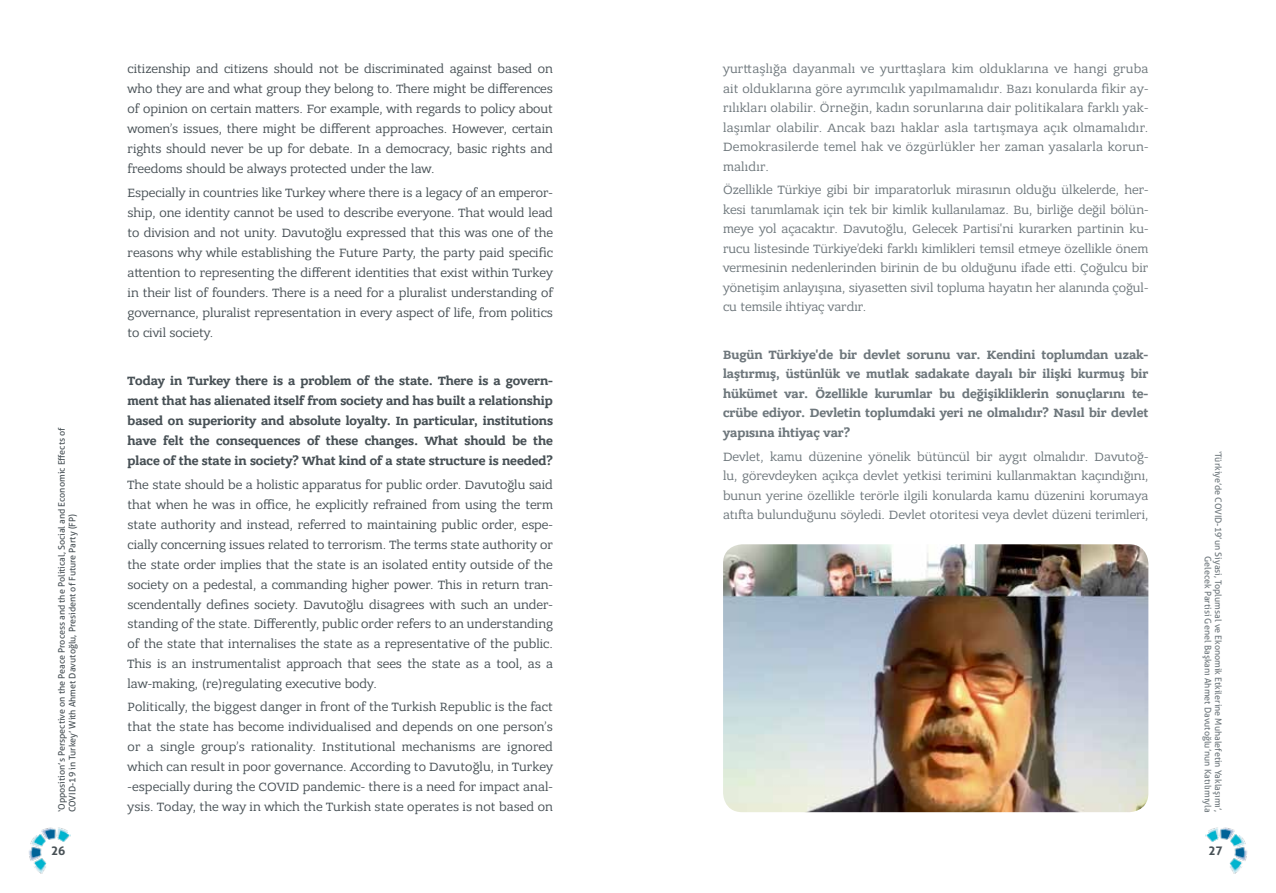
<style>
.page{position:relative;width:1276px;height:893px;background:#fff}
.page>*{position:absolute;margin:0;border:0;box-sizing:border-box;transform-origin:0 0}
.t1{font:12.75px/20px "Bandera Pro";color:#485156;text-align:justify}
.t2{font:12.75px/19.5px "Bandera Pro";color:#6e777c;text-align:justify}
.t3{font:700 12.75px/20px "Bandera Pro";color:#485156;text-align:justify}
.t4{font:700 12.75px/19.5px "Bandera Pro";color:#6e777c;text-align:justify}
.t5{font:700 12px "Aller";color:#485156}
.t6{font:9px/10.5px "Aller";color:#485156}
.t7{font:9px/10.5px "Aller";color:#6e777c;text-align:right}
</style>
<div class="page">
<img style="left:29px;top:827px;width:42px;height:47px">
<img style="left:1205px;top:827px;width:42px;height:47px">
<img style="left:723px;top:544px;width:425px;height:268px">
<p class="t6" style="left:56px;top:812px;width:386px;rotate:-90deg">‘Opposition’s Perspective on the Peace Process and the Political, Social and Economic Effects of<br>COVID-19 in Turkey’ With Ahmet Davutoğlu, President of Future Party (FP)</p>
<p class="t1" style="left:128px;top:59px;width:427px">citizenship and citizens should not be discriminated against based on who they are and what group they belong to. There might be differences of opinion on certain matters. For example, with regards to policy about women’s issues, there might be different approaches. However, certain rights should never be up for debate. In a democracy, basic rights and freedoms should be always protected under the law.</p>
<p class="t1" style="left:128px;top:183px;width:427px">Especially in countries like Turkey where there is a legacy of an emperor&shy;ship, one identity cannot be used to describe everyone. That would lead to division and not unity. Davutoğlu expressed that this was one of the reasons why while establishing the Future Party, the party paid specific attention to representing the different identities that exist within Turkey in their list of founders. There is a need for a pluralist understanding of governance, pluralist representation in every aspect of life, from politics to civil society.</p>
<p class="t3" style="left:128px;top:371px;width:427px">Today in Turkey there is a problem of the state. There is a govern&shy;ment that has alienated itself from society and has built a relationship based on superiority and absolute loyalty. In particular, institutions have felt the consequences of these changes. What should be the place of the state in society? What kind of a state structure is needed?</p>
<p class="t1" style="left:128px;top:475px;width:427px">The state should be a holistic apparatus for public order. Davutoğlu said that when he was in office, he explicitly refrained from using the term state authority and instead, referred to maintaining public order, espe&shy;cially concerning issues related to terrorism. The terms state authority or the state order implies that the state is an isolated entity outside of the society on a pedestal, a commanding higher power. This in return tran&shy;scendentally defines society. Davutoğlu disagrees with such an under&shy;standing of the state. Differently, public order refers to an understanding of the state that internalises the state as a representative of the public.<br>This is an instrumentalist approach that sees the state as a tool, as a law-making, (re)regulating executive body.</p>
<p class="t1" style="left:128px;top:697px;width:427px">Politically, the biggest danger in front of the Turkish Republic is the fact that the state has become individualised and depends on one person’s or a single group’s rationality. Institutional mechanisms are ignored which can result in poor governance. According to Davutoğlu, in Turkey -especially during the COVID pandemic- there is a need for impact anal&shy;ysis. Today, the way in which the Turkish state operates is not based on</p>
<p class="t2" style="left:723px;top:59px;width:427px">yurttaşlığa dayanmalı ve yurttaşlara kim olduklarına ve hangi gruba ait olduklarına göre ayrımcılık yapılmamalıdır. Bazı konularda fikir ay&shy;rılıkları olabilir. Örneğin, kadın sorunlarına dair politikalara farklı yak&shy;laşımlar olabilir. Ancak bazı haklar asla tartışmaya açık olmamalıdır.<br>Demokrasilerde temel hak ve özgürlükler her zaman yasalarla korun&shy;malıdır.</p>
<p class="t2" style="left:723px;top:181px;width:427px">Özellikle Türkiye gibi bir imparatorluk mirasının olduğu ülkelerde, her&shy;kesi tanımlamak için tek bir kimlik kullanılamaz. Bu, birliğe değil bölün&shy;meye yol açacaktır. Davutoğlu, Gelecek Partisi'ni kurarken partinin ku&shy;rucu listesinde Türkiye’deki farklı kimlikleri temsil etmeye özellikle önem vermesinin nedenlerinden birinin de bu olduğunu ifade etti. Çoğulcu bir yönetişim anlayışına, siyasetten sivil topluma hayatın her alanında çoğul&shy;cu temsile ihtiyaç vardır.</p>
<p class="t4" style="left:723px;top:345px;width:427px">Bugün Türkiye'de bir devlet sorunu var. Kendini toplumdan uzak&shy;laştırmış, üstünlük ve mutlak sadakate dayalı bir ilişki kurmuş bir hükümet var. Özellikle kurumlar bu değişikliklerin sonuçlarını te&shy;crübe ediyor. Devletin toplumdaki yeri ne olmalıdır? Nasıl bir devlet yapısına ihtiyaç var?</p>
<p class="t2" style="left:723px;top:447px;width:427px">Devlet, kamu düzenine yönelik bütüncül bir aygıt olmalıdır. Davutoğ&shy;lu, görevdeyken açıkça devlet yetkisi terimini kullanmaktan kaçındığını, bunun yerine özellikle terörle ilgili konularda kamu düzenini korumaya atıfta bulunduğunu söyledi. Devlet otoritesi veya devlet düzeni terimleri,</p>
<p class="t7" style="left:1223px;top:451px;width:363px;rotate:90deg">‘Türkiye’de COVID-19’un Siyasi, Toplumsal ve Ekonomik Etkilerine Muhalefetin Yaklaşımı’,<br>Gelecek Partisi Genel Başkanı Ahmet Davutoğlu’nun Katılımıyla</p>
<p class="t5" style="left:51px;top:843px;width:16px">26</p>
<p class="t5" style="left:1208px;top:843px;width:16px">27</p>
</div>
